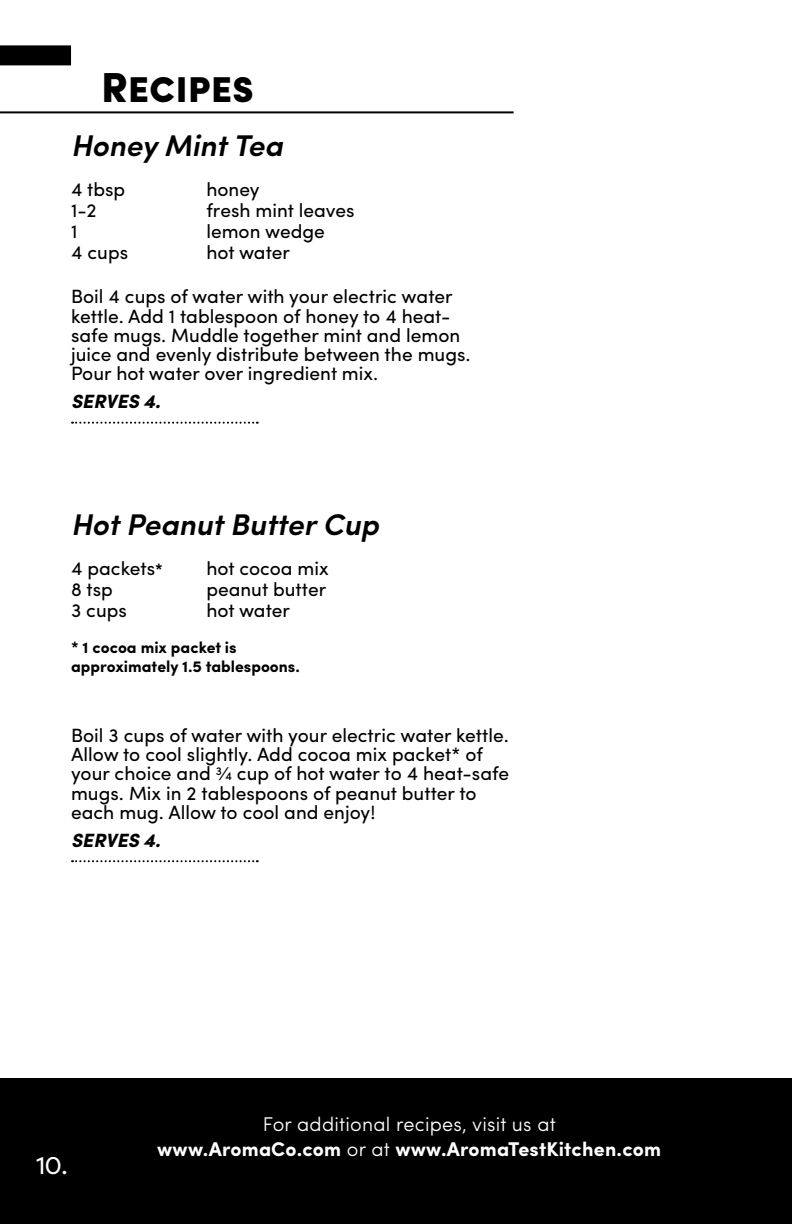
<style>
.page{position:relative;width:792px;height:1224px;background:#fff}
.page>*{position:absolute;margin:0;border:0;box-sizing:border-box;transform-origin:0 0}
.t1{font:900 42px "Sofia Pro";color:#000}
.t2{font:italic 600 30px "Sofia Pro";color:#000}
.t3{font:24px "Filson Pro";color:#fff}
.t4{font:700 20px/24.8px "Sofia Pro";letter-spacing:.01em;color:#fff;text-align:center}
.t5{font:19.2px/21px "Sofia Pro";color:#000}
.t6{font:italic 900 19.2px "Sofia Pro";color:#000}
.t7{font:700 16px/19.2px "Sofia Pro";color:#000}
.s1{font-weight:700;font-size:16px}
.s2{font-weight:300}
</style>
<div class="page">
<hr style="left:0;top:111px;width:514px;height:2px;background:#000">
<div style="left:0;top:45px;width:71px;height:20px;background:#000"></div>
<svg style="left:72px;top:422px;width:186px;height:2px"></svg>
<svg style="left:72px;top:860px;width:186px;height:2px"></svg>
<div style="left:0;top:1078px;width:792px;height:146px;background:#000"></div>
<h1 class="t1" style="left:101px;top:54px;width:155px">Recipes</h1>
<h2 class="t2" style="left:71px;top:123px;width:213px">Honey Mint Tea</h2>
<p class="t5" style="left:71px;top:178px;width:59px">4 tbsp<br>1-2<br>1<br>4 cups</p>
<p class="t5" style="left:206px;top:178px;width:150px">honey<br>fresh mint leaves lemon wedge hot water</p>
<p class="t5" style="left:71px;top:286px;width:401px;line-height:19.2px">Boil 4 cups of water with your electric water kettle. Add 1 tablespoon of honey to 4 heat&shy;safe mugs. Muddle together mint and lemon juice and evenly distribute between the mugs.<br>Pour hot water over ingredient mix.</p>
<p class="t6" style="left:71px;top:386px;width:91px">SERVES 4.</p>
<h2 class="t2" style="left:71px;top:502px;width:309px">Hot Peanut Butter Cup</h2>
<p class="t5" style="left:71px;top:557px;width:93px">4 packets<span class="s1">*<br></span>8 tsp<br>3 cups</p>
<p class="t5" style="left:206px;top:557px;width:124px">hot cocoa mix peanut butter hot water</p>
<p class="t7" style="left:71px;top:636px;width:230px">* 1 cocoa mix packet is approximately 1.5 tablespoons.</p>
<p class="t5" style="left:71px;top:724px;width:440px;line-height:19.2px">Boil 3 cups of water with your electric water kettle.<br>Allow to cool slightly. Add cocoa mix packet* of your choice and 3/4 cup of hot water to 4 heat-safe mugs. Mix in 2 tablespoons of peanut butter to each mug. Allow to cool and enjoy!</p>
<p class="t6" style="left:71px;top:825px;width:91px">SERVES 4.</p>
<p class="t3" style="left:36px;top:1149px;width:33px">10.</p>
<p class="t4" style="left:157px;top:1111px;width:505px"><span class="s2">For additional recipes, visit us at<br></span>www.AromaCo.com <span class="s2">or at</span> www.AromaTestKitchen.com</p>
</div>
